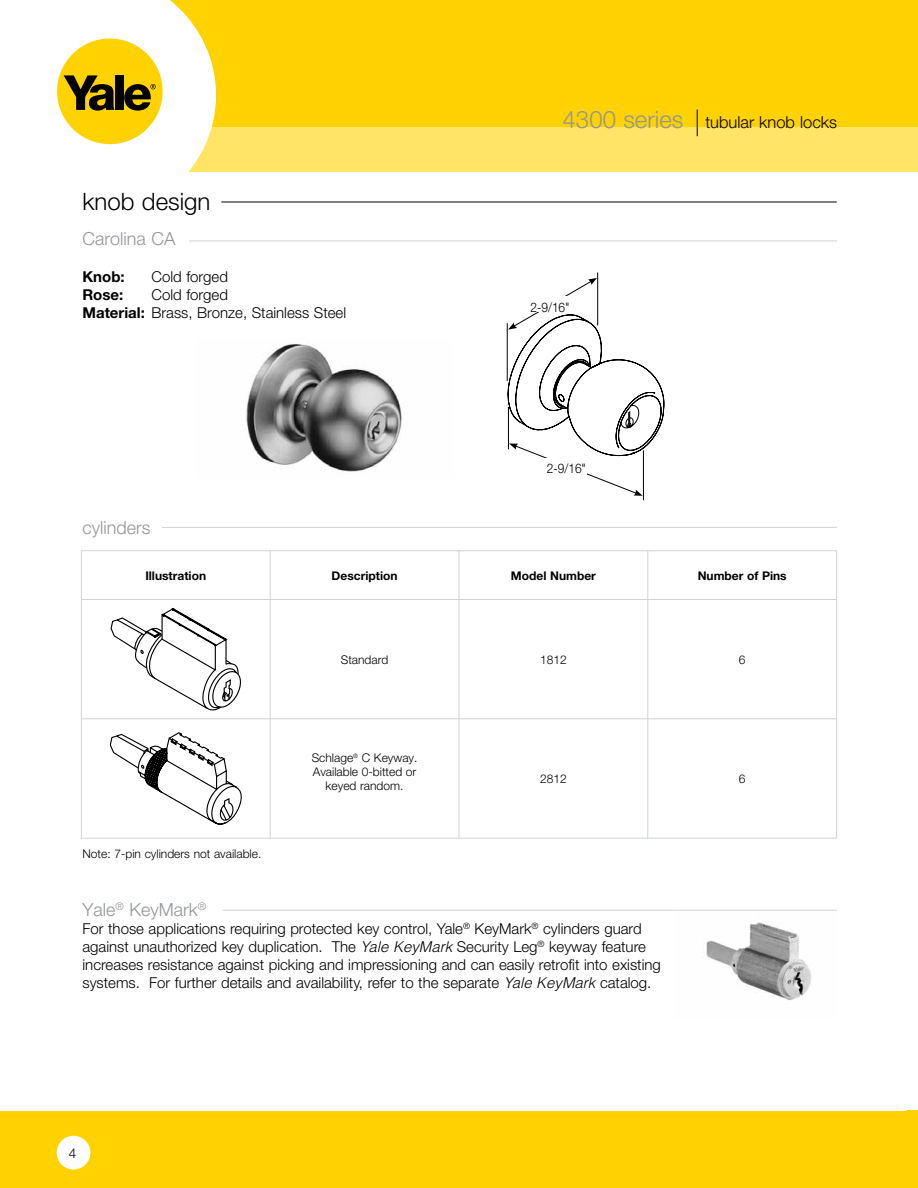
<style>
.page{position:relative;width:918px;height:1188px;background:#fff}
.page>*{position:absolute;margin:0;border:0;box-sizing:border-box;transform-origin:0 0}
.t1{font:300 24px "Helvetica Neue";color:#000}
.t2{font:300 18px "Helvetica Neue";color:#939598}
.t3{font:300 16.5px "Helvetica Neue";color:#000}
.t4{font:300 15px/18px "Helvetica Neue";color:#000}
.t5{font:700 15px "Helvetica Neue";color:#000}
.t6{font:300 13.5px "Helvetica Neue";color:#000}
.t7{font:300 13.2px "Helvetica Neue";color:#000;scale:.9 1}
.t8{font:300 12px/14.4px "Helvetica Neue";color:#000;text-align:center}
.t9{font:700 12px "Helvetica Neue";color:#000}
.s1{font-weight:700}
.s2{font-size:24px;color:#939598}
.s3{font-family:"Helvetica LT Std";font-style:italic}
</style>
<div class="page">
<div style="left:142px;top:0;width:776px;height:135px;background:#ffd200"></div>
<div style="left:128px;top:127px;width:790px;height:44px;background:#ffe466"></div>
<svg style="left:57px;top:0;width:159px;height:172px;fill:#fff"></svg>
<div style="left:57px;top:39px;width:106px;height:105px;background:#ffd200;border-radius:50%"></div>
<svg style="left:64px;top:75px;width:50px;height:36px"></svg>
<div style="left:115px;top:75px;width:9px;height:35px;background:#000"></div>
<svg style="left:124px;top:84px;width:32px;height:27px"></svg>
<div style="left:0;top:1111px;width:918px;height:77px;background:#ffd200"></div>
<div style="left:57px;top:1136px;width:33px;height:34px;background:#fff;border-radius:50%"></div>
<svg style="left:697px;top:110px;width:1px;height:26px"></svg>
<hr style="left:221px;top:202px;width:616px;height:1px;background:#000">
<img style="left:246px;top:344px;width:156px;height:128px">
<hr style="left:597px;top:273px;width:1px;height:52px;background:#000">
<hr style="left:643px;top:450px;width:1px;height:50px;background:#000">
<svg style="left:507px;top:278px;width:157px;height:218px"></svg>
<div style="left:546px;top:459px;width:41px;height:17px;background:#fff"></div>
<svg style="left:111px;top:608px;width:130px;height:102px"></svg>
<svg style="left:110px;top:732px;width:132px;height:93px"></svg>
<hr style="left:81px;top:550px;width:1px;height:288px;background:#d1d3d4">
<hr style="left:270px;top:550px;width:1px;height:288px;background:#d1d3d4">
<hr style="left:459px;top:550px;width:1px;height:288px;background:#d1d3d4">
<hr style="left:647px;top:550px;width:1px;height:288px;background:#d1d3d4">
<hr style="left:836px;top:550px;width:1px;height:288px;background:#d1d3d4">
<hr style="left:81px;top:550px;width:756px;height:1px;background:#d1d3d4">
<hr style="left:81px;top:599px;width:756px;height:1px;background:#d1d3d4">
<hr style="left:81px;top:718px;width:756px;height:1px;background:#d1d3d4">
<hr style="left:81px;top:838px;width:756px;height:1px;background:#d1d3d4">
<img style="left:674px;top:909px;width:163px;height:92px">
<hr style="left:189px;top:241px;width:648px;height:1px;background:#d1d3d4">
<hr style="left:162px;top:527px;width:675px;height:1px;background:#d1d3d4">
<hr style="left:222px;top:910px;width:615px;height:1px;background:#d1d3d4">
<h1 class="t1" style="left:83px;top:186px;width:129px">knob design</h1>
<p class="t2" style="left:82px;top:228px;width:94px">Carolina CA</p>
<p class="t5" style="left:82px;top:267px;width:44px">Knob:</p>
<p class="t4" style="left:151px;top:267px;width:78px">Cold forged</p>
<p class="t5" style="left:82px;top:285px;width:42px">Rose:</p>
<p class="t4" style="left:82px;top:285px;width:265px;text-indent:69px">Cold forged<br><span class="s1">Material:</span> Brass, Bronze, Stainless Steel</p>
<p class="t3" style="left:563px;top:113px;width:276px"><span class="s2">4300 series</span> tubular knob locks</p>
<p class="t7" style="left:530px;top:299px;width:45px">2-9/16"</p>
<p class="t7" style="left:547px;top:460px;width:45px">2-9/16"</p>
<p class="t2" style="left:82px;top:516px;width:70px">cylinders</p>
<p class="t9" style="left:145px;top:568px;width:62px">Illustration</p>
<p class="t9" style="left:332px;top:568px;width:67px">Description</p>
<p class="t9" style="left:511px;top:568px;width:86px">Model Number</p>
<p class="t9" style="left:698px;top:568px;width:91px">Number of Pins</p>
<p class="t8" style="left:341px;top:652px;width:49px">Standard</p>
<p class="t8" style="left:540px;top:652px;width:28px">1812</p>
<p class="t8" style="left:739px;top:652px;width:8px">6</p>
<p class="t8" style="left:82px;top:846px;width:180px">Note: 7-pin cylinders not available.</p>
<p class="t8" style="left:312px;top:750px;width:107px">Schlage<sup>®</sup> C Keyway.<br>Available 0-bitted or keyed random.</p>
<p class="t8" style="left:540px;top:771px;width:28px">2812</p>
<p class="t8" style="left:739px;top:771px;width:8px">6</p>
<p class="t2" style="left:82px;top:899px;width:125px">Yale<sup>®</sup> KeyMark<sup>®</sup></p>
<p class="t4" style="left:82px;top:919px;width:580px">For those applications requiring protected key control, Yale<sup>®</sup> KeyMark<sup>®</sup> cylinders guard against unauthorized key duplication. The <span class="s3">Yale KeyMark</span> Security Leg<sup>®</sup> keyway feature increases resistance against picking and impressioning and can easily retrofit into existing systems. For further details and availability, refer to the separate <span class="s3">Yale KeyMark</span> catalog.</p>
<p class="t6" style="left:69px;top:1145px;width:9px">4</p>
</div>
